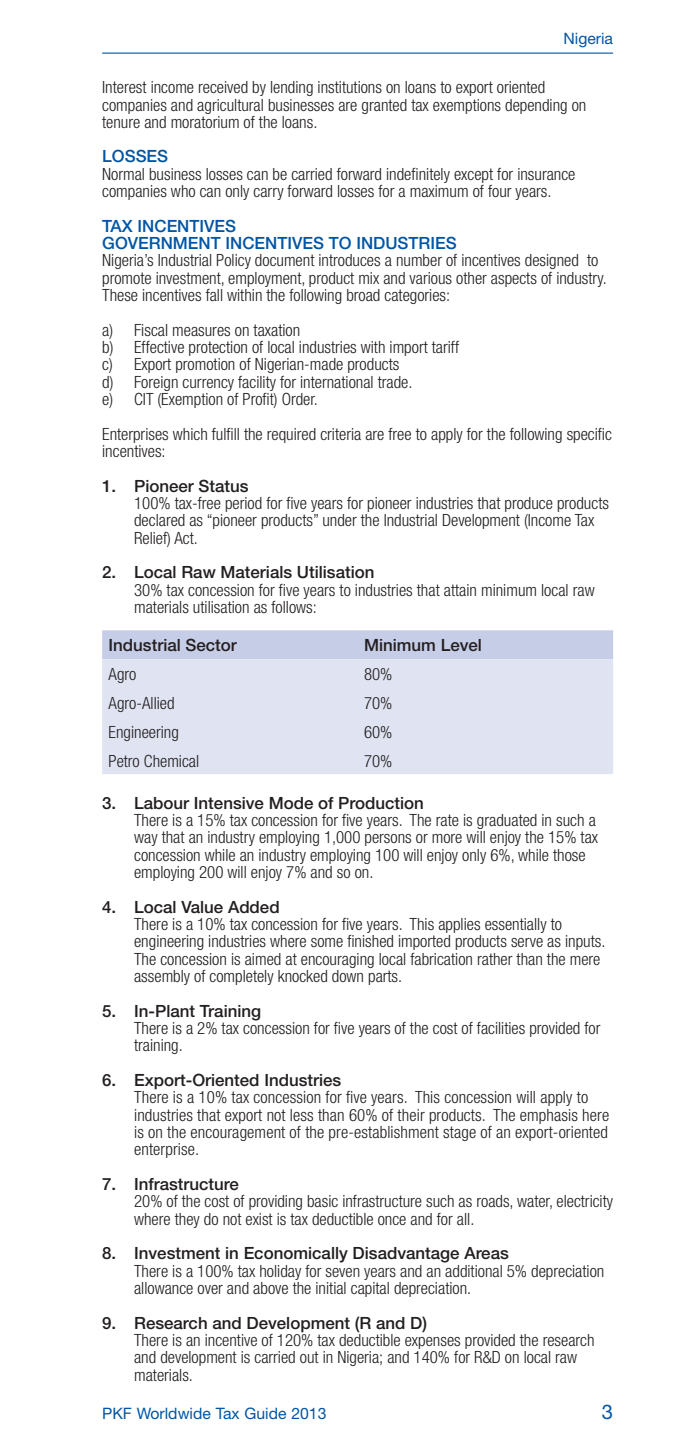
<style>
.page{position:relative;width:677px;height:1448px;background:#fff}
.page>*{position:absolute;margin:0;border:0;box-sizing:border-box;transform-origin:0 0}
.t1{font:20.25px "Helvetica Neue";color:#0155a5}
.BODY{font:300 condensed 16.88px/17.3px "Helvetica Neue";color:#231f20}
.BODY-2{font:500 16.88px "Helvetica Neue";color:#231f20}
.HEADERS__3{font:500 16.88px "Helvetica Neue";color:#0155a5}
.TABLE__BODY___LEFT{font:300 condensed 16.88px "Helvetica Neue";color:#231f20}
.TABLE__HEADER___LEFT{font:500 16.88px "Helvetica Neue";color:#231f20}
.TOP_HEAD__RIGHT{font:15.75px "Helvetica Neue";color:#0155a5}
</style>
<div class="page">
<div style="left:102px;top:630px;width:510px;height:29px;background:#c6cde7"></div>
<div style="left:102px;top:659px;width:510px;height:115px;background:#e0e4f2"></div>
<hr style="left:102px;top:53px;width:510px;height:1px;background:#0155a5">
<p class="TOP_HEAD__RIGHT" style="left:563px;top:29px;width:51px">Nigeria</p>
<p class="BODY" style="left:102px;top:78px;width:485px">Interest income received by lending institutions on loans to export oriented companies and agricultural businesses are granted tax exemptions depending on tenure and moratorium of the loans.</p>
<p class="HEADERS__3" style="left:102px;top:146px;width:67px">LOSSES</p>
<p class="BODY" style="left:102px;top:165px;width:474px">Normal business losses can be carried forward indefinitely except for insurance companies who can only carry forward losses for a maximum of four years.</p>
<p class="HEADERS__3" style="left:102px;top:216px;width:135px">TAX INCENTIVES</p>
<p class="HEADERS__3" style="left:102px;top:233px;width:356px">GOVERNMENT INCENTIVES TO INDUSTRIES</p>
<p class="BODY" style="left:102px;top:252px;width:506px">Nigeria’s Industrial Policy document introduces a number of incentives designed to promote investment, employment, product mix and various other aspects of industry.<br>These incentives fall within the following broad categories:</p>
<p class="BODY" style="left:102px;top:321px;width:199px">a) Fiscal measures on taxation</p>
<p class="BODY" style="left:102px;top:338px;width:358px">b) Effective protection of local industries with import tariff</p>
<p class="BODY" style="left:102px;top:356px;width:298px">c) Export promotion of Nigerian-made products</p>
<p class="BODY" style="left:102px;top:373px;width:311px">d) Foreign currency facility for international trade.</p>
<p class="BODY" style="left:102px;top:390px;width:217px">e) CIT (Exemption of Profit) Order.</p>
<p class="BODY" style="left:102px;top:425px;width:511px">Enterprises which fulfill the required criteria are free to apply for the following specific incentives:</p>
<p class="BODY-2" style="left:102px;top:476px;width:148px">1. Pioneer Status</p>
<p class="BODY" style="left:134px;top:494px;width:476px">100% tax-free period for five years for pioneer industries that produce products declared as “pioneer products” under the Industrial Development (Income Tax<br>Relief) Act.</p>
<p class="BODY-2" style="left:102px;top:562px;width:274px">2. Local Raw Materials Utilisation</p>
<p class="BODY" style="left:134px;top:581px;width:461px">30% tax concession for five years to industries that attain minimum local raw materials utilisation as follows:</p>
<p class="TABLE__HEADER___LEFT" style="left:108px;top:635px;width:130px">Industrial Sector</p>
<p class="TABLE__HEADER___LEFT" style="left:364px;top:635px;width:119px">Minimum Level</p>
<p class="TABLE__BODY___LEFT" style="left:108px;top:665px;width:29px">Agro</p>
<p class="TABLE__BODY___LEFT" style="left:364px;top:665px;width:30px">80%</p>
<p class="TABLE__BODY___LEFT" style="left:108px;top:693px;width:67px">Agro-Allied</p>
<p class="TABLE__BODY___LEFT" style="left:364px;top:693px;width:30px">70%</p>
<p class="TABLE__BODY___LEFT" style="left:108px;top:722px;width:72px">Engineering</p>
<p class="TABLE__BODY___LEFT" style="left:364px;top:722px;width:30px">60%</p>
<p class="TABLE__BODY___LEFT" style="left:108px;top:751px;width:92px">Petro Chemical</p>
<p class="TABLE__BODY___LEFT" style="left:364px;top:751px;width:30px">70%</p>
<p class="BODY-2" style="left:102px;top:793px;width:323px">3. Labour Intensive Mode of Production</p>
<p class="BODY" style="left:134px;top:811px;width:465px">There is a 15% tax concession for five years. The rate is graduated in such a way that an industry employing 1,000 persons or more will enjoy the 15% tax concession while an industry employing 100 will enjoy only 6%, while those employing 200 will enjoy 7% and so on.</p>
<p class="BODY-2" style="left:102px;top:897px;width:179px">4. Local Value Added</p>
<p class="BODY" style="left:134px;top:915px;width:472px">There is a 10% tax concession for five years. This applies essentially to engineering industries where some finished imported products serve as inputs.<br>The concession is aimed at encouraging local fabrication rather than the mere assembly of completely knocked down parts.</p>
<p class="BODY-2" style="left:102px;top:1001px;width:160px">5. In-Plant Training</p>
<p class="BODY" style="left:134px;top:1019px;width:467px">There is a 2% tax concession for five years of the cost of facilities provided for training.</p>
<p class="BODY-2" style="left:102px;top:1070px;width:240px">6. Export-Oriented Industries</p>
<p class="BODY" style="left:134px;top:1088px;width:476px">There is a 10% tax concession for five years. This concession will apply to industries that export not less than 60% of their products. The emphasis here is on the encouragement of the pre-establishment stage of an export-oriented enterprise.</p>
<p class="BODY-2" style="left:102px;top:1174px;width:138px">7. Infrastructure</p>
<p class="BODY" style="left:134px;top:1192px;width:480px">20% of the cost of providing basic infrastructure such as roads, water, electricity where they do not exist is tax deductible once and for all.</p>
<p class="BODY-2" style="left:102px;top:1243px;width:408px">8. Investment in Economically Disadvantage Areas</p>
<p class="BODY" style="left:134px;top:1262px;width:471px">There is a 100% tax holiday for seven years and an additional 5% depreciation allowance over and above the initial capital depreciation.</p>
<p class="BODY-2" style="left:102px;top:1312px;width:326px">9. Research and Development (R and D)</p>
<p class="BODY" style="left:134px;top:1331px;width:461px">There is an incentive of 120% tax deductible expenses provided the research and development is carried out in Nigeria; and 140% for R&amp;D on local raw materials.</p>
<p class="TOP_HEAD__RIGHT" style="left:102px;top:1404px;width:226px">PKF Worldwide Tax Guide 2013</p>
<p class="t1" style="left:601px;top:1400px;width:13px">3</p>
</div>
